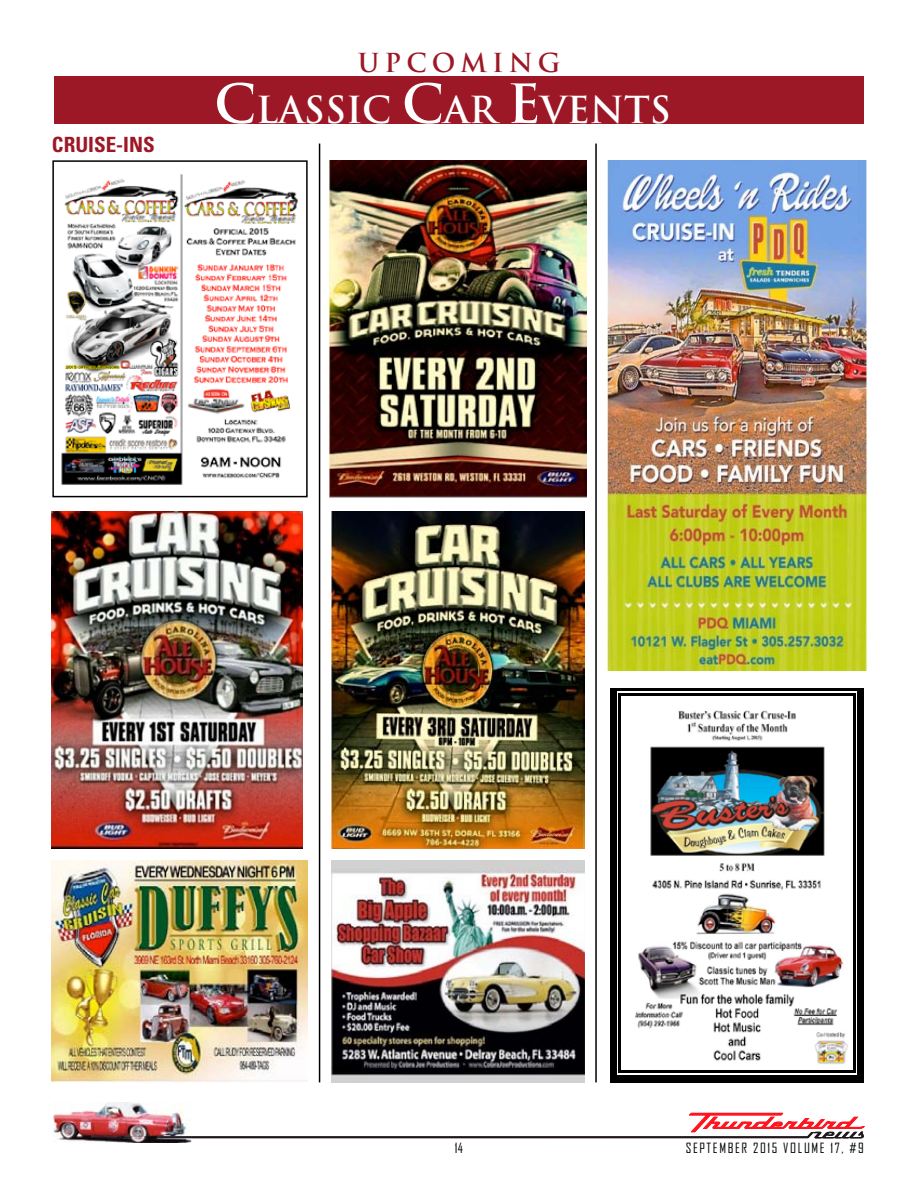
<style>
.page{position:relative;width:918px;height:1188px;background:#fff}
.page>*{position:absolute;margin:0;border:0;box-sizing:border-box;transform-origin:0 0}
.t1{font:700 36.3px "Trajan Pro";color:#fff}
.t2{font:700 25.5px "Trajan Pro";letter-spacing:.2em;color:#9d1826}
.t3{font:700 condensed 21px "Univers";color:#9d1826}
.t4{font:13.5px "Agency FB";letter-spacing:.12em;color:#000}
.s1{font-size:52.5px}
</style>
<div class="page">
<img style="left:61px;top:174px;width:237px;height:311px">
<img style="left:52px;top:511px;width:251px;height:337px">
<img style="left:329px;top:160px;width:257px;height:337px">
<img style="left:332px;top:511px;width:252px;height:337px">
<img style="left:52px;top:861px;width:255px;height:221px">
<div style="left:54px;top:76px;width:810px;height:48px;background:#9d1826"></div>
<hr style="left:319px;top:144px;width:1px;height:938px;background:#000">
<hr style="left:595px;top:144px;width:2px;height:938px;background:#000">
<div style="left:52px;top:160px;width:256px;height:337px;border:2px solid #000"></div>
<img style="left:332px;top:861px;width:252px;height:221px">
<img style="left:607px;top:160px;width:261px;height:511px">
<img style="left:54px;top:1102px;width:137px;height:41px">
<svg style="left:115px;top:1113px;width:750px;height:25px"></svg>
<img style="left:620px;top:698px;width:234px;height:372px">
<svg style="left:610px;top:688px;width:10px;height:7px"></svg>
<hr style="left:620px;top:688px;width:234px;height:2px;background:#000">
<hr style="left:620px;top:693px;width:234px;height:2px;background:#000">
<svg style="left:854px;top:688px;width:10px;height:7px"></svg>
<div style="left:610px;top:695px;width:6px;height:375px;background:#000"></div>
<hr style="left:618px;top:695px;width:2px;height:375px;background:#000">
<div style="left:858px;top:695px;width:6px;height:375px;background:#000"></div>
<hr style="left:854px;top:695px;width:2px;height:375px;background:#000">
<div style="left:610px;top:1070px;width:6px;height:12px;background:#000"></div>
<div style="left:610px;top:1075px;width:10px;height:7px;background:#000"></div>
<div style="left:620px;top:1075px;width:234px;height:7px;background:#000"></div>
<hr style="left:620px;top:1070px;width:234px;height:2px;background:#000">
<div style="left:858px;top:1070px;width:6px;height:12px;background:#000"></div>
<div style="left:854px;top:1075px;width:10px;height:7px;background:#000"></div>
<h3 class="t3" style="left:52px;top:132px;width:104px">CRUISE-INS</h3>
<h2 class="t2" style="left:358px;top:47px;width:204px">UPCOMING</h2>
<h1 class="t1" style="left:214px;top:87px;width:458px"><span class="s1">C</span>LASSIC <span class="s1">C</span>AR <span class="s1">E</span>VENTS</h1>
<p class="t4" style="left:455px;top:1140px;width:9px">14</p>
<p class="t4" style="left:686px;top:1140px;width:180px">SEPTEMBER 2015 VOLUME 17, #9</p>
</div>
